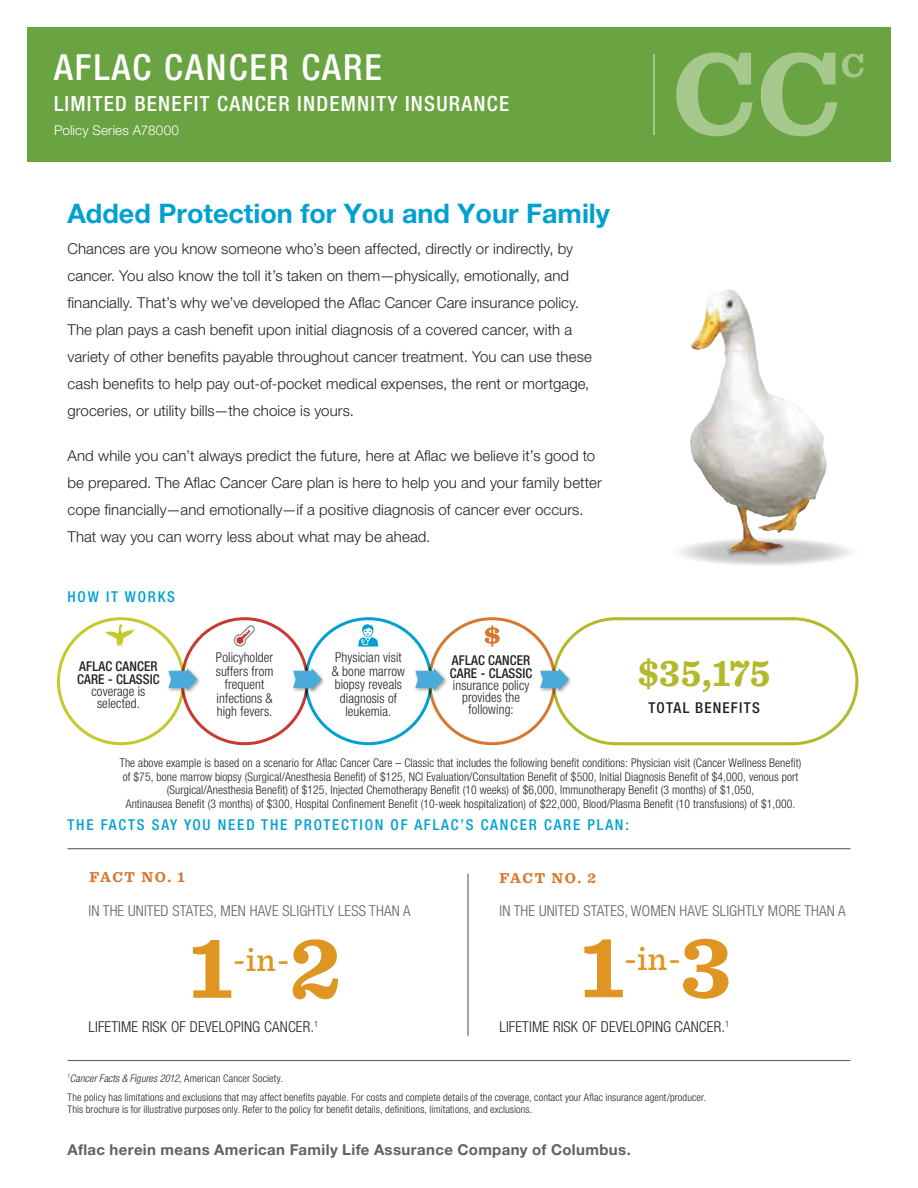
<style>
.page{position:relative;width:918px;height:1188px;background:#fff}
.page>*{position:absolute;margin:0;border:0;box-sizing:border-box;transform-origin:0 0}
.t1{font:700 121.5px "Sentinel";color:#a6c88d}
.t2{font:700 90px "Sentinel";color:#df9521}
.t3{font:700 39px "Sentinel";color:#b3b929;scale:.94 1}
.t4{font:500 condensed 36px "Helvetica Neue LTCE";letter-spacing:.06em;color:#fff}
.t5{font:700 34.5px "Sentinel";color:#a6c88d}
.t6{font:500 33.9px "Sentinel";color:#df9521}
.t7{font:700 27px "Helvetica Neue CELT";color:#00a1d0}
.t8{font:500 condensed 21px "Helvetica Neue LTCE";letter-spacing:.06em;color:#fff}
.t9{font:300 15px/27px "Helvetica Neue CELT";letter-spacing:.005em;color:#212120}
.t10{font:300 condensed 15px "Helvetica Neue LTCE";letter-spacing:.01em;color:#606161}
.t11{font:500 condensed 15px "Helvetica Neue LTCE";letter-spacing:.12em;color:#00a1d0}
.t12{font:300 condensed 15px "Helvetica Neue LTCE";letter-spacing:.01em;color:#212120}
.t13{font:700 15px "Helvetica Neue CELT";letter-spacing:.025em;color:#606161}
.t14{font:700 15px "Sentinel";letter-spacing:.105em;color:#d77831}
.t15{font:500 condensed 15px "Helvetica Neue LTCE";letter-spacing:.09em;color:#212120}
.t16{font:300 condensed 13.5px/13.5px "Helvetica Neue LTCE";letter-spacing:.01em;color:#212120;text-align:center}
.t17{font:500 condensed 13.5px/13.5px "Helvetica Neue LTCE";letter-spacing:.01em;color:#212120}
.t18{font:300 13.5px "Helvetica Neue CELT";letter-spacing:.01em;color:#fff}
.t19{font:300 condensed 12px/13.5px "Helvetica Neue LTCE";letter-spacing:.01em;color:#212120;text-align:center}
.t20{font:300 condensed 10.5px/18.8px "Helvetica Neue LTCE";letter-spacing:.01em;color:#212120}
.s1{font-style:italic}
</style>
<div class="page">
<div style="left:27px;top:27px;width:864px;height:135px;background:#6aa341"></div>
<div style="left:57px;top:617px;width:128px;height:128px;border:3px solid #c5ca2a;border-radius:50%"></div>
<svg style="left:679px;top:406px;width:172px;height:159px"></svg>
<img style="left:689px;top:289px;width:99px;height:265px">
<hr style="left:68px;top:848px;width:782px;height:1px;background:#606161">
<hr style="left:68px;top:1060px;width:782px;height:1px;background:#606161">
<hr style="left:467px;top:873px;width:2px;height:163px;background:#606161">
<svg style="left:234px;top:625px;width:21px;height:22px"></svg>
<svg style="left:105px;top:624px;width:29px;height:22px"></svg>
<div style="left:414px;top:667px;width:34px;height:28px;background:#818282;opacity:.75"></div>
<svg style="left:415px;top:668px;width:29px;height:23px"></svg>
<svg style="left:540px;top:617px;width:319px;height:129px"></svg>
<div style="left:292px;top:667px;width:34px;height:28px;background:#818282;opacity:.75"></div>
<svg style="left:293px;top:668px;width:29px;height:23px"></svg>
<div style="left:167px;top:667px;width:34px;height:28px;background:#818282;opacity:.75"></div>
<svg style="left:168px;top:668px;width:29px;height:23px"></svg>
<svg style="left:485px;top:626px;width:15px;height:21px"></svg>
<svg style="left:358px;top:624px;width:20px;height:23px"></svg>
<hr style="left:653px;top:54px;width:2px;height:81px;background:#a6c88d">
<h3 class="t4" style="left:54px;top:45px;width:308px">AFLAC CANCER CARE</h3>
<h3 class="t8" style="left:54px;top:91px;width:263px">LIMITED BENEFIT CANCER INDEMN</h3>
<h3 class="t8" style="left:370px;top:91px;width:138px">ITY INSURANCE</h3>
<p class="t18" style="left:54px;top:122px;width:127px">Policy Series A78000</p>
<h3 class="t7" style="left:68px;top:197px;width:544px">Added Protection for You and Your Family</h3>
<p class="t9" style="left:68px;top:235px;width:526px">Chances are you know someone who’s been affected, directly or indirectly, by cancer. You also know the toll it’s taken on them—physically, emotionally, and financially. That’s why we’ve developed the Aflac Cancer Care insurance policy.<br>The plan pays a cash benefit upon initial diagnosis of a covered cancer, with a variety of other benefits payable throughout cancer treatment. You can use these cash benefits to help pay out-of-pocket medical expenses, the rent or mortgage, groceries, or utility bills—the choice is yours.</p>
<p class="t9" style="left:68px;top:442px;width:536px">And while you can’t always predict the future, here at Aflac we believe it’s good to be prepared. The Aflac Cancer Care plan is here to help you and your family better cope financially—and emotionally—if a positive diagnosis of cancer ever occurs.<br>That way you can worry less about what may be ahead.</p>
<p class="t11" style="left:68px;top:587px;width:109px">HOW IT WORKS</p>
<p class="t17" style="left:77px;top:659px;width:73px">AFLAC CANCER<br>CARE- CLASSIC</p>
<p class="t16" style="left:92px;top:685px;width:55px;line-height:12px">coverage is selected.</p>
<p class="t16" style="left:216px;top:650px;width:59px">Policyholder suffers from frequent infections &amp; high fevers.</p>
<p class="t16" style="left:332px;top:650px;width:75px">Physician visit &amp; bone marrow biopsy reveals diagnosis of leukemia.</p>
<p class="t17" style="left:450px;top:653px;width:73px">AFLAC CANCER<br>CARE- CLASSIC</p>
<p class="t16" style="left:453px;top:680px;width:78px;line-height:12px">insurance policy provides the following:</p>
<h1 class="t1" style="left:672px;top:18px;width:82px">CC</h1>
<h3 class="t5" style="left:841px;top:44px;width:23px">C</h3>
<h3 class="t3" style="left:638px;top:649px;width:142px">$35,175</h3>
<p class="t15" style="left:648px;top:699px;width:66px">TOTAL BENEF</p>
<p class="t15" style="left:739px;top:699px;width:22px">ITS</p>
<p class="t19" style="left:120px;top:756px;width:683px">The above example is based on a scenario for Aflac Cancer Care – Classic that includes the following benefit conditions: Physician visit (Cancer Wellness Benefit) of $75, bone marrow biopsy (Surgical/Anesthesia Benefit) of $125, NCI Evaluation/Consultation Benefit of $500, Initial Diagnosis Benefit of $4,000, venous port (Surgical/Anesthesia Benefit) of $125, Injected Chemotherapy Benefit (10 weeks) of $6,000, Immunotherapy Benefit (3 months) of $1,050,<br>Antinausea Benefit (3 months) of $300, Hospital Confinement Benefit (10-week hospitalization) of $22,000, Blood/Plasma Benefit (10 transfusions) of $1,000.</p>
<p class="t11" style="left:68px;top:816px;width:154px">THE FACTS SAYYOU NEEDT</p>
<p class="t11" style="left:270px;top:816px;width:139px">HE PROTECT ION OFAF</p>
<p class="t11" style="left:433px;top:816px;width:96px">LAC’S CANCERC</p>
<p class="t11" style="left:554px;top:816px;width:77px">ARE PLAN:</p>
<p class="t14" style="left:89px;top:868px;width:97px">FACT NO. 1</p>
<p class="t14" style="left:499px;top:868px;width:98px">FACT NO. 2</p>
<p class="t10" style="left:89px;top:903px;width:324px">IN THE UNITED STATES, MEN HAVE SLIGHTLY LESS THAN A</p>
<p class="t10" style="left:500px;top:903px;width:348px">IN THE UNITED STATES, WOMEN HAVE SLIGHTLY MORE THAN A</p>
<h2 class="t2" style="left:189px;top:911px;width:46px">1</h2>
<h3 class="t6" style="left:233px;top:938px;width:58px">-in-</h3>
<h2 class="t2" style="left:290px;top:911px;width:53px">2</h2>
<h2 class="t2" style="left:580px;top:911px;width:46px">1</h2>
<h3 class="t6" style="left:625px;top:938px;width:58px">-in-</h3>
<h2 class="t2" style="left:681px;top:911px;width:52px">3</h2>
<p class="t12" style="left:89px;top:1018px;width:131px">LIFETIME RISK OF developin</p>
<p class="t12" style="left:252px;top:1018px;width:21px">g cancer</p>
<p class="t12" style="left:310px;top:1018px;width:9px">.<sup>1</sup></p>
<p class="t12" style="left:500px;top:1018px;width:131px">LIFETIME RISK OF developin</p>
<p class="t12" style="left:663px;top:1018px;width:21px">g cancer</p>
<p class="t12" style="left:721px;top:1018px;width:9px">.<sup>1</sup></p>
<p class="t20" style="left:67px;top:1069px;width:640px"><sup>1</sup><span class="s1">Cancer Facts &amp; Figures 2012,</span> American Cancer Society.<br>The policy has limitations and exclusions that may affect benefits payable. For costs and complete details of the coverage, contact your Aflac insurance agent/producer.</p>
<p class="t20" style="left:67px;top:1099px;width:466px">This brochure is for illustrative purposes only. Refer to the policy for benefit details, definitions, limitations, and exclusions.</p>
<p class="t13" style="left:68px;top:1140px;width:565px">Aflac herein means American Family Life Assurance Company of Columbus.</p>
</div>
